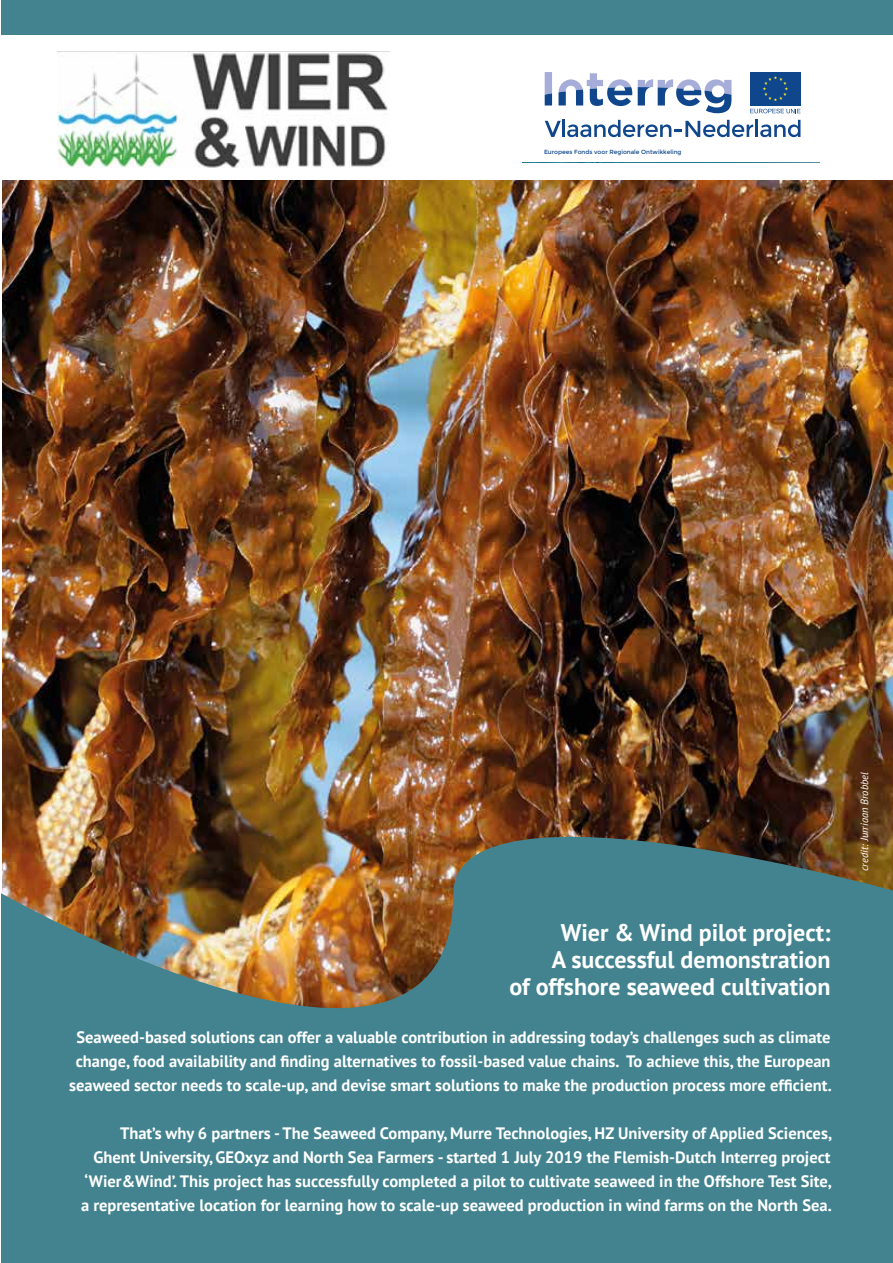
<style>
.page{position:relative;width:893px;height:1263px;background:#fff}
.page>*{position:absolute;margin:0;border:0;box-sizing:border-box;transform-origin:0 0}
.t1{font:700 24px/27px "PT Sans";color:#fff;text-align:right}
.t2{font:700 16.5px/24px "PT Sans";color:#fff;text-align:center}
.t3{font:italic 10.5px "PT Sans";color:#fff}
.t4{font:6px "Montserrat";color:#10468c}
</style>
<div class="page">
<img style="left:2px;top:181px;width:891px;height:584px">
<img style="left:58px;top:51px;width:331px;height:116px">
<img style="left:2px;top:765px;width:891px;height:464px">
<div style="left:1px;top:0;width:892px;height:34px;background:#42838f"></div>
<div style="left:1px;top:1229px;width:892px;height:34px;background:#42838f"></div>
<svg style="left:545px;top:72px;width:7px;height:33px"></svg>
<svg style="left:638px;top:79px;width:93px;height:34px"></svg>
<svg style="left:559px;top:73px;width:73px;height:33px"></svg>
<div style="left:750px;top:72px;width:50px;height:33px;background:#10468c"></div>
<svg style="left:763px;top:76px;width:25px;height:25px"></svg>
<svg style="left:750px;top:109px;width:50px;height:4px"></svg>
<svg style="left:545px;top:121px;width:16px;height:16px"></svg>
<hr style="left:562px;top:120px;width:3px;height:17px;background:#10468c">
<svg style="left:567px;top:120px;width:186px;height:17px"></svg>
<hr style="left:755px;top:120px;width:3px;height:17px;background:#10468c">
<svg style="left:760px;top:120px;width:40px;height:17px"></svg>
<svg style="left:1px;top:893px;width:1px;height:336px"></svg>
<p class="t4" style="left:544px;top:148px;width:139px">Europees Fonds voor Regionale Ontwikkeling</p>
<h1 class="t1" style="left:509px;top:918px;width:323px">Wier &amp; Wind pilot project:<br>A successful demonstration<br>of offshore seaweed cultivation</h1>
<p class="t2" style="left:69px;top:1025px;width:764px">Seaweed-based solutions can offer a valuable contribution in addressing today’s challenges such as climate change, food availability and finding alternatives to fossil-based value chains. To achieve this, the European seaweed sector needs to scale-up, and devise smart solutions to make the production process more efficient.</p>
<p class="t2" style="left:81px;top:1121px;width:752px;text-align:right">That’s why 6 partners - The Seaweed Company, Murre Technologies, HZ University of Applied Sciences, Ghent University, GEOxyz and North Sea Farmers - started 1 July 2019 the Flemish-Dutch Interreg project ‘Wier&amp;Wind’. This project has successfully completed a pilot to cultivate seaweed in the Offshore Test Site, a representative location for learning how to scale-up seaweed production in wind farms on the North Sea.</p>
<p class="t3" style="left:858px;top:871px;width:101px;rotate:-90deg">credit: Jurriaan Brobbel</p>
</div>
